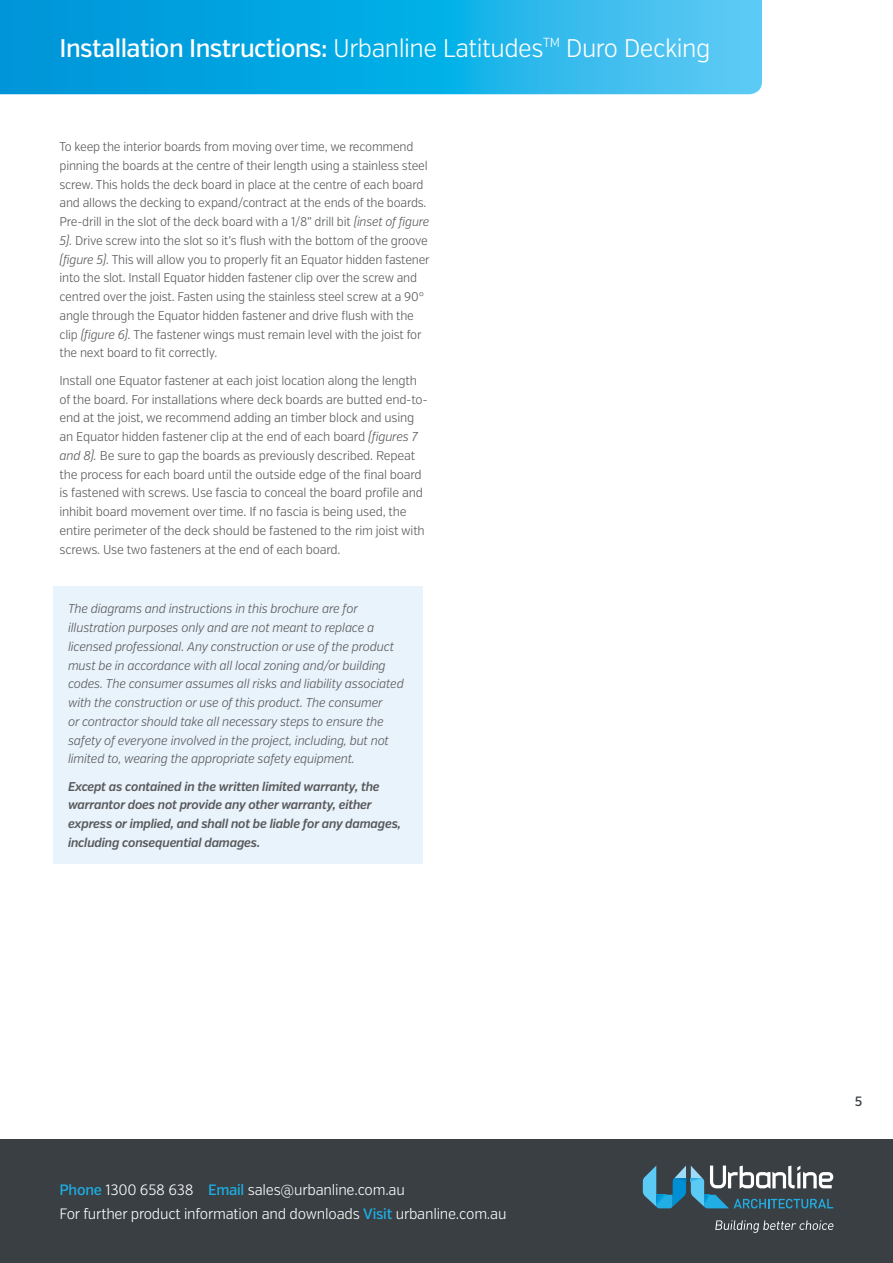
<style>
.page{position:relative;width:893px;height:1263px;background:#fff}
.page>*{position:absolute;margin:0;border:0;box-sizing:border-box;transform-origin:0 0}
.t1{font:300 25.5px "Verb Cond";letter-spacing:-.02em;color:#fff}
.t2{font:300 15px/24px "Verb Cond";letter-spacing:-.015em;color:#fff}
.t3{font:500 13.5px "Verb Cond";color:#3a3f43}
.t4{font:300 12.75px/18.8px "Verb Cond";letter-spacing:-.015em;color:#58595b}
.t5{font:italic 300 12.75px/18.8px "Verb Cond";letter-spacing:-.015em;color:#58595b}
.t6{font:italic 600 12.75px/18.8px "Verb Cond";letter-spacing:-.015em;color:#58595b}
.t7{font:300 12.6px/18.8px "Verb Cond";letter-spacing:-.015em;color:#58595b}
.s1{font-weight:500}
.s2{font-style:italic}
.s3{font-weight:500;color:#1daee4}
</style>
<div class="page">
<svg style="left:0;top:0;width:762px;height:94px;background:#18ade5"></svg>
<div style="left:0;top:1140px;width:893px;height:123px;background:#3a3f43"></div>
<svg style="left:643px;top:1165px;width:190px;height:43px"></svg>
<svg style="left:715px;top:1220px;width:118px;height:13px"></svg>
<div style="left:53px;top:587px;width:370px;height:277px;background:#e9f3fb"></div>
<h1 class="t1" style="left:60px;top:33px;width:652px"><span class="s1">Installation Instructions:</span> Urbanline Latitudes<sup>TM</sup> Duro Decking</h1>
<p class="t7" style="left:60px;top:138px;width:372px">To keep the interior boards from moving over time, we recommend pinning the boards at the centre of their length using a stainless steel screw. This holds the deck board in place at the centre of each board and allows the decking to expand/contract at the ends of the boards.<br>Pre-drill in the slot of the deck board with a 1/8” drill bit <span class="s2">(inset of figure 5).</span> Drive screw into the slot so it’s flush with the bottom of the groove <span class="s2">(figure 5).</span> This will allow you to properly fit an Equator hidden fastener into the slot. Install Equator hidden fastener clip over the screw and centred over the joist. Fasten using the stainless steel screw at a 90° angle through the Equator hidden fastener and drive flush with the clip <span class="s2">(figure 6).</span> The fastener wings must remain level with the joist for the next board to fit correctly.</p>
<p class="t4" style="left:60px;top:371px;width:370px">Install one Equator fastener at each joist location along the length of the board. For installations where deck boards are butted end-to&shy;end at the joist, we recommend adding an timber block and using an Equator hidden fastener clip at the end of each board <span class="s2">(figures 7 and 8).</span> Be sure to gap the boards as previously described. Repeat the process for each board until the outside edge of the final board is fastened with screws. Use fascia to conceal the board profile and inhibit board movement over time. If no fascia is being used, the entire perimeter of the deck should be fastened to the rim joist with screws. Use two fasteners at the end of each board.</p>
<p class="t5" style="left:68px;top:600px;width:337px">The diagrams and instructions in this brochure are for illustration purposes only and are not meant to replace a licensed professional. Any construction or use of the product must be in accordance with all local zoning and/or building codes. The consumer assumes all risks and liability associated with the construction or use of this product. The consumer<br>or contractor should take all necessary steps to ensure the safety of everyone involved in the project, including, but not limited to, wearing the appropriate safety equipment.</p>
<p class="t6" style="left:68px;top:777px;width:335px">Except as contained in the written limited warranty, the warrantor does not provide any other warranty, either express or implied, and shall not be liable for any damages, including consequential damages.</p>
<p class="t2" style="left:60px;top:1178px;width:448px"><span class="s3">Phone</span> 1300 658 638 <span class="s3">Email</span> sales@urbanline.com.au<br>For further product information and downloads <span class="s3">Visit</span> urbanline.com.au</p>
<p class="t3" style="left:855px;top:1093px;width:9px">5</p>
</div>
